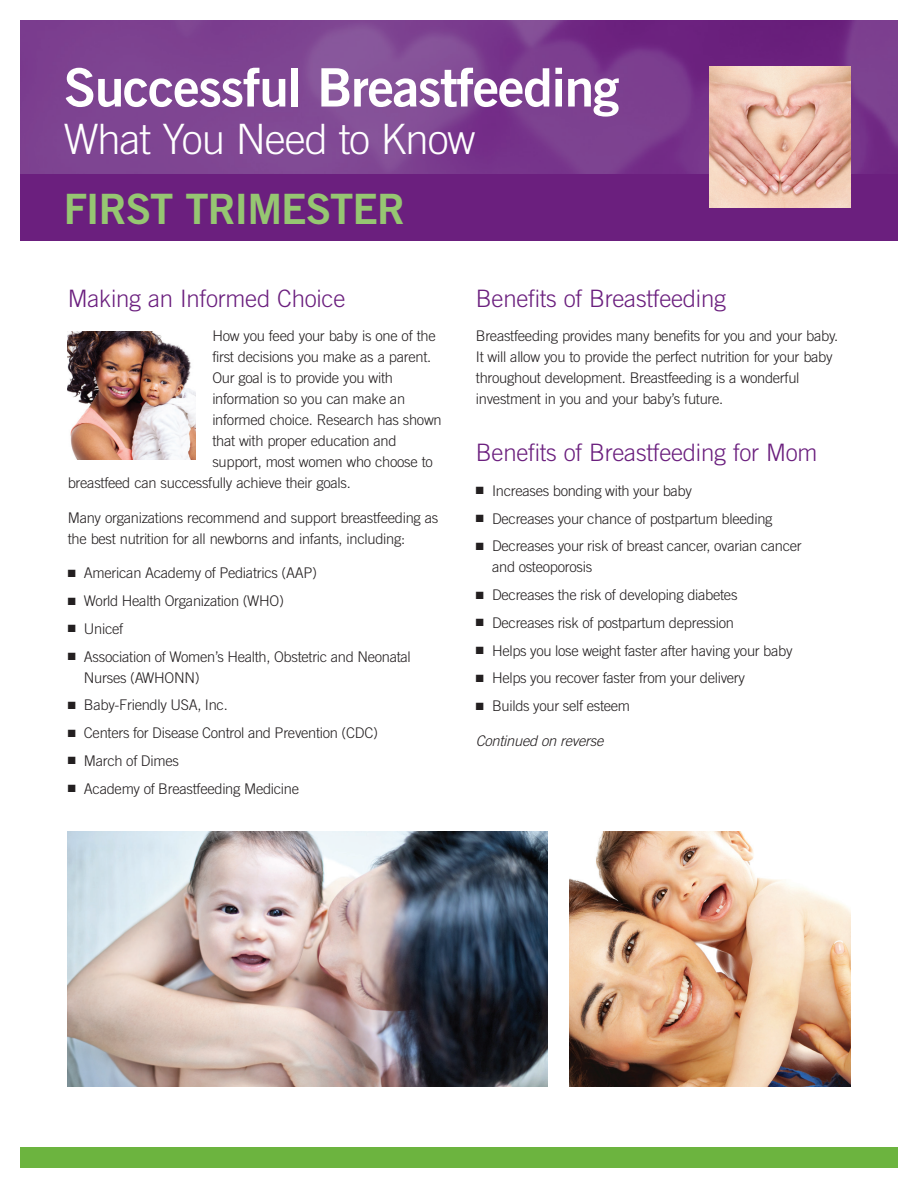
<style>
.page{position:relative;width:918px;height:1188px;background:#fff}
.page>*{position:absolute;margin:0;border:0;box-sizing:border-box;transform-origin:0 0}
.t1{font:52.95px "Trade Gothic LT Std Bd 2";letter-spacing:-.025em;color:#fff}
.t2{font:300 41.85px "Trade Gothic LT Std";letter-spacing:-.025em;color:#fff}
.t3{font:41.85px "Trade Gothic LT Std Bd 2";letter-spacing:-.025em;color:#96c672}
.t4{font:300 24px "Trade Gothic LT Std";letter-spacing:-.01em;color:#6b1f7e}
.t5{font:300 14.7px/21px "Trade Gothic LT Std";letter-spacing:-.02em;color:#231f20}
.t6{font:italic 300 14.7px "Trade Gothic LT Std";letter-spacing:-.02em;color:#231f20}
</style>
<div class="page">
<div style="left:20px;top:169px;width:878px;height:72px;background:#6b1f7e"></div>
<img style="left:20px;top:20px;width:878px;height:154px">
<div style="left:20px;top:1148px;width:246px;height:20px;background:#6cb43f"></div>
<div style="left:266px;top:1148px;width:131px;height:20px;background:#6cb43f"></div>
<div style="left:397px;top:1148px;width:212px;height:20px;background:#6cb43f"></div>
<div style="left:609px;top:1148px;width:289px;height:20px;background:#6cb43f"></div>
<img style="left:710px;top:67px;width:140px;height:141px">
<img style="left:68px;top:832px;width:480px;height:255px">
<img style="left:569px;top:832px;width:281px;height:255px">
<img style="left:68px;top:332px;width:127px;height:127px">
<h1 class="t1" style="left:64px;top:55px;width:557px">Successful Breastfeeding</h1>
<h2 class="t2" style="left:64px;top:114px;width:413px">What You Need to Know</h2>
<h2 class="t3" style="left:64px;top:183px;width:343px">FIRST TRIMESTER</h2>
<h3 class="t4" style="left:68px;top:284px;width:279px">Making an Informed Choice</h3>
<p class="t5" style="left:212px;top:326px;width:225px">How you feed your baby is one of the</p>
<p class="t5" style="left:212px;top:347px;width:220px">first decisions you make as a parent.</p>
<p class="t5" style="left:212px;top:368px;width:182px">Our goal is to provide you with</p>
<p class="t5" style="left:212px;top:389px;width:194px">information so you can make an</p>
<p class="t5" style="left:212px;top:410px;width:231px">informed choice. Research has shown</p>
<p class="t5" style="left:212px;top:431px;width:186px">that with proper education and</p>
<p class="t5" style="left:212px;top:452px;width:222px">support, most women who choose to</p>
<p class="t5" style="left:68px;top:473px;width:285px">breastfeed can successfully achieve their goals.</p>
<p class="t5" style="left:68px;top:507px;width:372px">Many organizations recommend and support breastfeeding as the best nutrition for all newborns and infants, including:</p>
<p class="t5" style="left:68px;top:563px;width:251px">■ American Academy of Pediatrics (AAP)</p>
<p class="t5" style="left:68px;top:590px;width:218px">■ World Health Organization (WHO)</p>
<p class="t5" style="left:68px;top:618px;width:57px">■ Unicef</p>
<p class="t5" style="left:84px;top:646px;width:328px;text-indent:-16px">■ Association of Women’s Health, Obstetric and Neonatal<br>Nurses (AWHONN)</p>
<p class="t5" style="left:68px;top:695px;width:162px">■ Baby-Friendly USA, Inc.</p>
<p class="t5" style="left:68px;top:722px;width:312px">■ Centers for Disease Control and Prevention (CDC)</p>
<p class="t5" style="left:68px;top:750px;width:113px">■ March of Dimes</p>
<p class="t5" style="left:68px;top:778px;width:233px">■ Academy of Breastfeeding Medicine</p>
<h3 class="t4" style="left:476px;top:284px;width:252px">Benefits of Breastfeeding</h3>
<p class="t5" style="left:476px;top:326px;width:364px">Breastfeeding provides many benefits for you and your baby.<br>It will allow you to provide the perfect nutrition for your baby throughout development. Breastfeeding is a wonderful investment in you and your baby’s future.</p>
<h3 class="t4" style="left:476px;top:439px;width:343px">Benefits of Breastfeeding for Mom</h3>
<p class="t5" style="left:476px;top:480px;width:218px">■ Increases bonding with your baby</p>
<p class="t5" style="left:476px;top:508px;width:298px">■ Decreases your chance of postpartum bleeding</p>
<p class="t5" style="left:492px;top:536px;width:311px;text-indent:-16px">■ Decreases your risk of breast cancer, ovarian cancer and osteoporosis</p>
<p class="t5" style="left:476px;top:584px;width:263px">■ Decreases the risk of developing diabetes</p>
<p class="t5" style="left:476px;top:612px;width:260px">■ Decreases risk of postpartum depression</p>
<p class="t5" style="left:476px;top:640px;width:318px">■ Helps you lose weight faster after having your baby</p>
<p class="t5" style="left:476px;top:668px;width:271px">■ Helps you recover faster from your delivery</p>
<p class="t5" style="left:476px;top:695px;width:156px">■ Builds your self esteem</p>
<p class="t6" style="left:476px;top:732px;width:129px">Continued on reverse</p>
</div>
